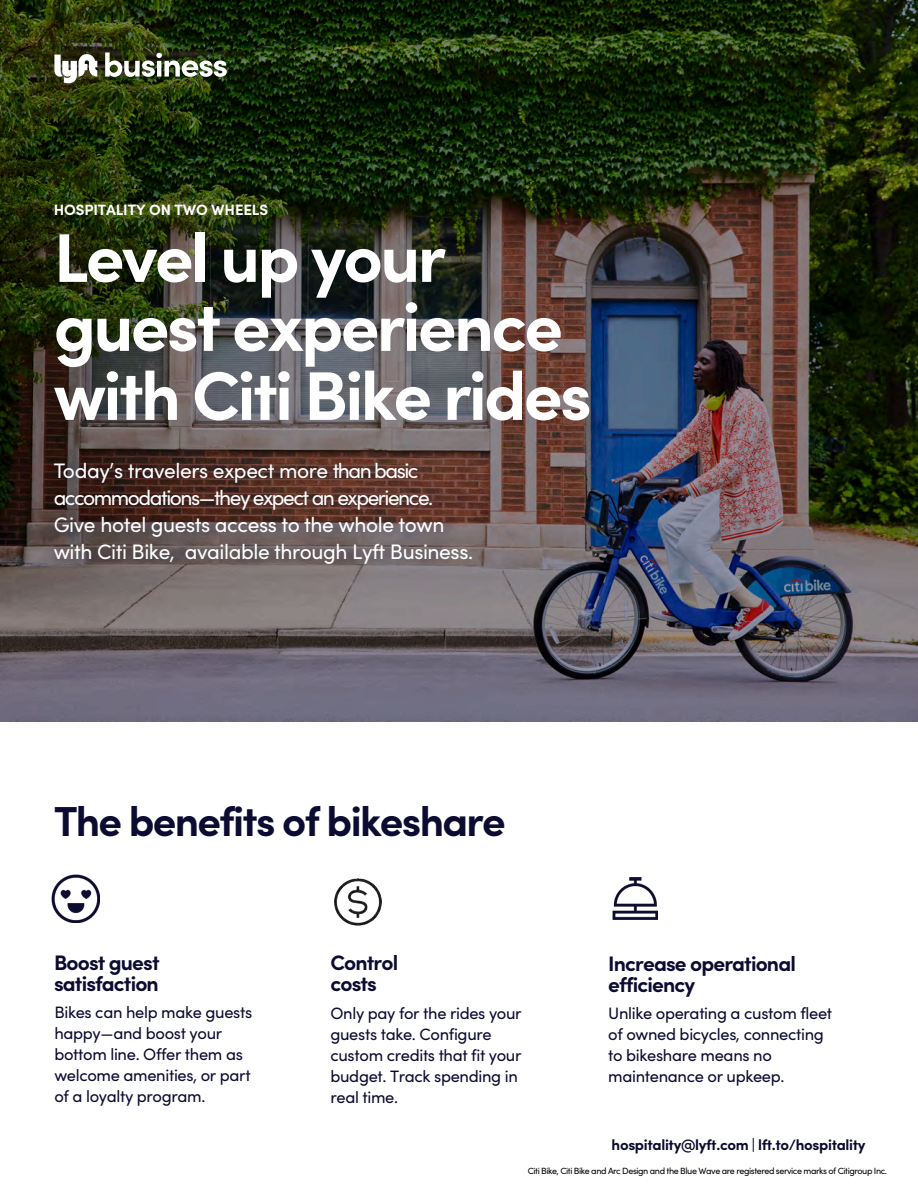
<style>
.page{position:relative;width:918px;height:1188px;background:#fff}
.page>*{position:absolute;margin:0;border:0;box-sizing:border-box;transform-origin:0 0}
.t1{font:700 69px/69px "Lyft Pro";letter-spacing:-.04em;color:#fff}
.t2{font:700 42px "Lyft Pro";letter-spacing:-.04em;color:#0c0b31}
.t3{font:21px/26.8px "Lyft Pro";letter-spacing:-.02em;color:#fff}
.t4{font:700 21px/21px "Lyft Pro";letter-spacing:-.04em;color:#0c0b31}
.t5{font:16.5px/21px "Lyft Pro";letter-spacing:-.02em;color:#0c0b31}
.t6{font:700 15px "Lyft Pro";letter-spacing:-.02em;color:#0b0a30}
.t7{font:700 15px "Lyft Pro";letter-spacing:-.01em;color:#fff}
.t8{font:9px "Lyft Pro";letter-spacing:-.045em;color:#000}
</style>
<div class="page">
<img style="left:0;top:0;width:918px;height:722px">
<div style="left:45px;top:454px;width:431px;height:119px;background:#0c0b31;opacity:.45"></div>
<img style="left:105px;top:52px;width:122px;height:25px">
<svg style="left:54px;top:53px;width:43px;height:30px"></svg>
<img style="left:612px;top:878px;width:46px;height:42px">
<img style="left:51px;top:874px;width:48px;height:48px">
<img style="left:334px;top:878px;width:47px;height:47px">
<p class="t7" style="left:54px;top:198px;width:216px">HOSPITALITY ON TWO WHEELS</p>
<h1 class="t1" style="left:54px;top:219px;width:540px">Level up your guest experience with Citi Bike rides</h1>
<p class="t3" style="left:54px;top:456px;width:421px">Today’s travelers expect more than basic accommodations—they expect an experience.<br>Give hotel guests access to the whole town with Citi Bike, available through Lyft Business.</p>
<h2 class="t2" style="left:54px;top:789px;width:453px">The benefits of bikeshare</h2>
<p class="t4" style="left:54px;top:951px;width:107px">Boost guest satisfaction</p>
<p class="t5" style="left:54px;top:1001px;width:199px">Bikes can help make guests happy—and boost your bottom line. Offer them as welcome amenities, or part of a loyalty program.</p>
<p class="t4" style="left:330px;top:951px;width:69px">Control costs</p>
<p class="t5" style="left:330px;top:1002px;width:193px">Only pay for the rides your guests take. Configure custom credits that fit your budget. Track spending in real time.</p>
<p class="t4" style="left:608px;top:952px;width:189px">Increase operational efficiency</p>
<p class="t5" style="left:608px;top:1002px;width:225px">Unlike operating a custom fleet of owned bicycles, connecting to bikeshare means no maintenance or upkeep.</p>
<p class="t6" style="left:612px;top:1133px;width:255px">hospitality@lyft.com | lft.to/hospitality</p>
<p class="t8" style="left:528px;top:1164px;width:361px">Citi Bike, Citi Bike and Arc Design and the Blue Wave are registered service marks of Citigroup Inc.</p>
</div>
